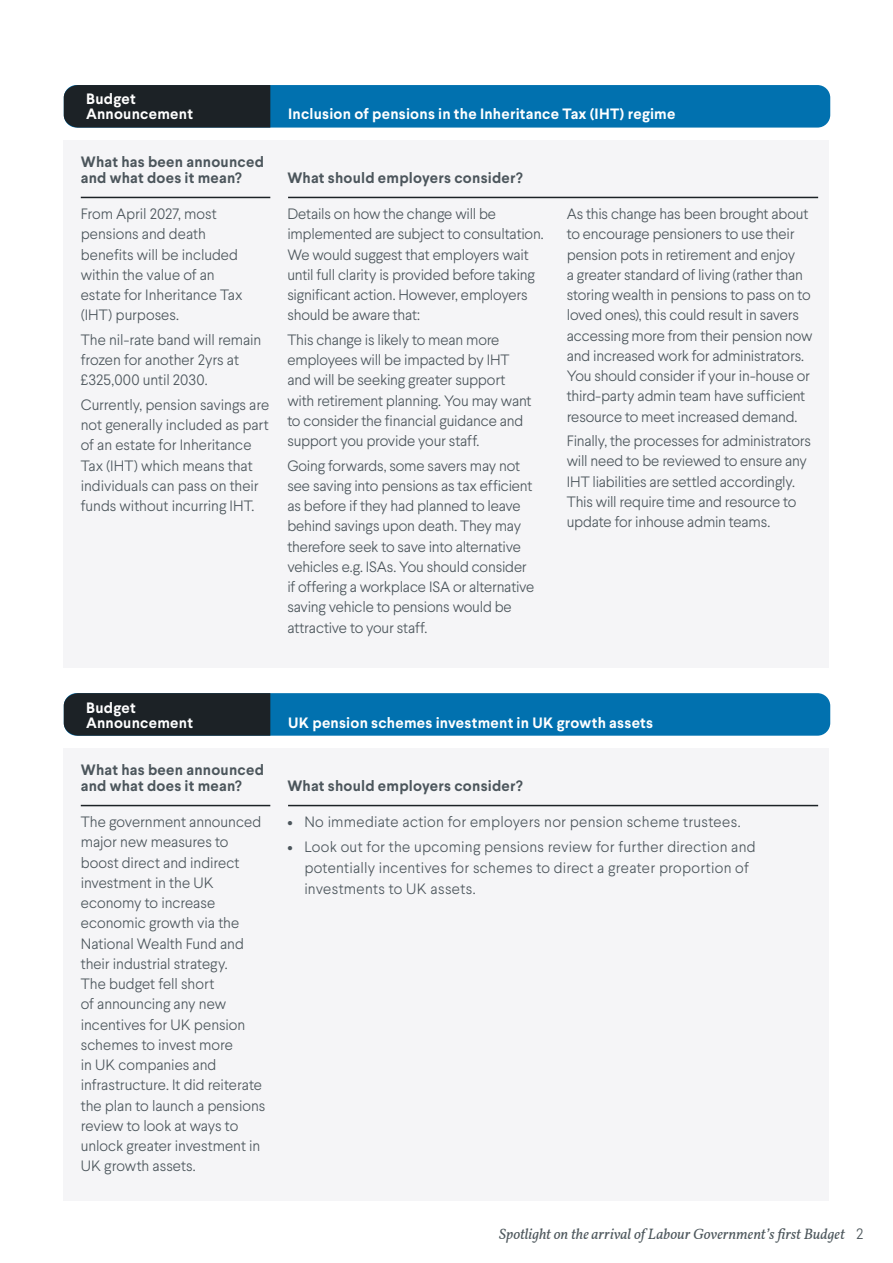
<style>
.page{position:relative;width:893px;height:1263px;background:#fff}
.page>*{position:absolute;margin:0;border:0;box-sizing:border-box;transform-origin:0 0}
.t1{font:300 15px/20.2px "Larsseit";letter-spacing:-.01em;color:#4c565c}
.t2{font:300 15px/21px "Larsseit";letter-spacing:.015em;color:#4c565c}
.t3{font:700 15px/16.5px "Larsseit";letter-spacing:.015em;color:#4c565c}
.t4{font:700 15px/15px "Larsseit";letter-spacing:.015em;color:#fff}
.t5{font:italic 15px "Vollkorn";color:#4d575c}
.s1{font-family:"Larsseit";font-weight:300;font-style:normal}
</style>
<div class="page">
<div style="left:64px;top:85px;width:766px;height:43px;background:#0171af;border-radius:13px"></div>
<div style="left:64px;top:693px;width:766px;height:43px;background:#0171af;border-radius:13px"></div>
<div style="left:64px;top:140px;width:765px;height:528px;background:#f5f5f7"></div>
<div style="left:64px;top:748px;width:765px;height:453px;background:#f5f5f7"></div>
<div style="left:64px;top:85px;width:206px;height:43px;background:#1c2226"></div>
<div style="left:64px;top:693px;width:206px;height:43px;background:#1c2226"></div>
<hr style="left:81px;top:197px;width:189px;height:1px;background:#1c2226">
<hr style="left:81px;top:805px;width:189px;height:1px;background:#1c2226">
<hr style="left:288px;top:197px;width:530px;height:1px;background:#1c2226">
<hr style="left:288px;top:805px;width:530px;height:1px;background:#1c2226">
<p class="t4" style="left:86px;top:92px;width:108px">Budget<br>Announcement</p>
<p class="t3" style="left:81px;top:153px;width:185px">What has been announced and what does it mean?</p>
<p class="t1" style="left:81px;top:204px;width:163px">From April 2027, most pensions and death benefits will be included within the value of an estate for Inheritance Tax (IHT) purposes.</p>
<p class="t1" style="left:81px;top:329px;width:182px">The nil-rate band will remain frozen for another 2yrs at £325,000 until 2030.</p>
<p class="t1" style="left:81px;top:394px;width:190px">Currently, pension savings are not generally included as part of an estate for Inheritance<br>Tax (IHT) which means that individuals can pass on their funds without incurring IHT.</p>
<p class="t4" style="left:288px;top:107px;width:389px">Inclusion of pensions in the Inheritance Tax (IHT) regime</p>
<p class="t3" style="left:287px;top:170px;width:237px">What should employers consider?</p>
<p class="t1" style="left:287px;top:204px;width:258px">Details on how the change will be implemented are subject to consultation.<br>We would suggest that employers wait until full clarity is provided before taking significant action. However, employers should be aware that:</p>
<p class="t1" style="left:287px;top:329px;width:246px">This change is likely to mean more employees will be impacted by IHT and will be seeking greater support with retirement planning. You may want to consider the financial guidance and support you provide your staff.</p>
<p class="t1" style="left:287px;top:455px;width:249px">Going forwards, some savers may not see saving into pensions as tax efficient as before if they had planned to leave behind savings upon death. They may therefore seek to save into alternative vehicles e.g. ISAs. You should consider if offering a workplace ISA or alternative saving vehicle to pensions would be attractive to your staff.</p>
<p class="t1" style="left:567px;top:204px;width:247px">As this change has been brought about to encourage pensioners to use their pension pots in retirement and enjoy<br>a greater standard of living (rather than storing wealth in pensions to pass on to loved ones), this could result in savers accessing more from their pension now and increased work for administrators.<br>You should consider if your in-house or third-party admin team have sufficient resource to meet increased demand.</p>
<p class="t1" style="left:567px;top:431px;width:246px">Finally, the processes for administrators will need to be reviewed to ensure any IHT liabilities are settled accordingly.<br>This will require time and resource to update for inhouse admin teams.</p>
<p class="t4" style="left:86px;top:700px;width:108px">Budget<br>Announcement</p>
<p class="t3" style="left:81px;top:761px;width:185px">What has been announced and what does it mean?</p>
<p class="t1" style="left:81px;top:812px;width:186px">The government announced major new measures to boost direct and indirect investment in the UK economy to increase economic growth via the<br>National Wealth Fund and their industrial strategy.<br>The budget fell short<br>of announcing any new incentives for UK pension schemes to invest more<br>in UK companies and infrastructure. It did reiterate the plan to launch a pensions review to look at ways to unlock greater investment in<br>UK growth assets.</p>
<p class="t4" style="left:288px;top:715px;width:366px">UK pension schemes investment in UK growth assets</p>
<p class="t3" style="left:287px;top:778px;width:237px">What should employers consider?</p>
<p class="t2" style="left:287px;top:811px;width:455px">• No immediate action for employers nor pension scheme trustees.</p>
<p class="t2" style="left:304px;top:836px;width:453px;text-indent:-17px">• Look out for the upcoming pensions review for further direction and potentially incentives for schemes to direct a greater proportion of investments to UK assets.</p>
<p class="t5" style="left:499px;top:1222px;width:365px">Spotlight on the arrival of Labour Government’s first Budget <span class="s1">2</span></p>
</div>
